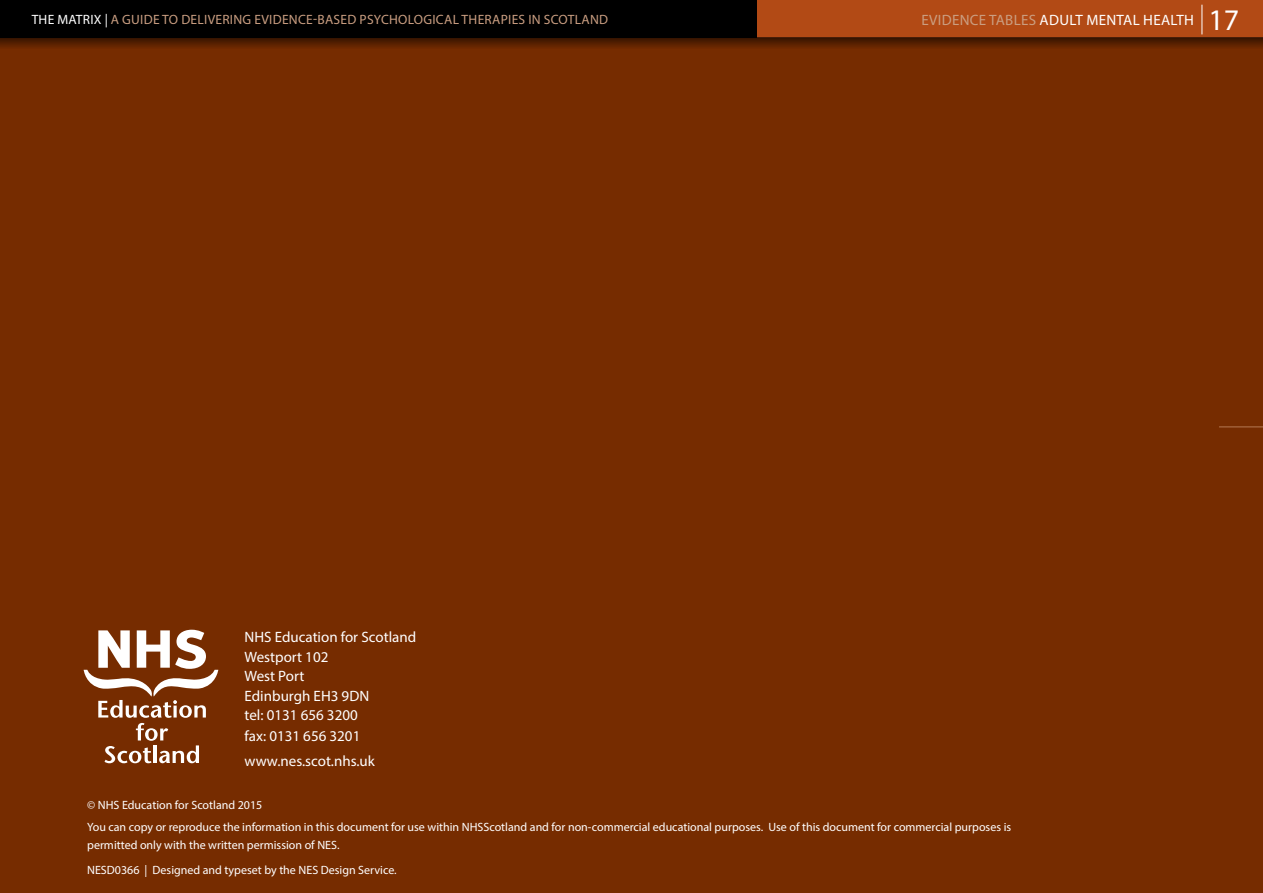
<style>
.page{position:relative;width:1263px;height:893px;background:#fff}
.page>*{position:absolute;margin:0;border:0;box-sizing:border-box;transform-origin:0 0}
.t1{font:15px/19.5px "Myriad Pro";color:#fff}
.t2{font:15px "Myriad Pro";letter-spacing:.02em;color:#fff}
.t3{font:13.5px "Myriad Pro";letter-spacing:.02em;color:#ca9e81}
.t4{font:12px/22.2px "Myriad Pro";color:#fff}
.s1{color:#fff}
.s2{color:#ca9e81}
.s3{font-size:30px}
</style>
<div class="page">
<div style="left:0;top:2px;width:1263px;height:891px;background:#762c00"></div>
<svg style="left:84px;top:630px;width:134px;height:133px"></svg>
<hr style="left:1219px;top:426px;width:44px;height:2px;background:#a05f37">
<div style="left:251px;top:0;width:1012px;height:37px;background:#b24a15"></div>
<div style="left:0;top:0;width:756px;height:37px;background:#000"></div>
<svg style="left:1202px;top:5px;width:1px;height:29px"></svg>
<svg style="left:0;top:37px;width:1263px;height:10px;background:#4a1b00"></svg>
<p class="t3" style="left:32px;top:11px;width:578px"><span class="s1">THE MATRIX |</span> A GUIDE TO DELIVERING EVIDENCE-BASED PSYCHOLOGICAL THERAPIES IN SCOTLAND</p>
<p class="t2" style="left:921px;top:10px;width:319px"><span class="s2">EVIDENCE TABLES</span> ADULT MENTAL HEALTH <span class="s3">17</span></p>
<p class="t1" style="left:244px;top:627px;width:173px">NHS Education for Scotland<br>Westport 102<br>West Port<br>Edinburgh EH3 9DN<br>tel: 0131 656 3200</p>
<p class="t1" style="left:244px;top:723px;width:132px;line-height:25.2px">fax: 0131 656 3201 www.nes.scot.nhs.uk</p>
<p class="t4" style="left:87px;top:794px;width:925px">© NHS Education for Scotland 2015<br>You can copy or reproduce the information in this document for use within NHSScotland and for non-commercial educational purposes. Use of this document for commercial purposes is</p>
<p class="t4" style="left:87px;top:833px;width:311px;line-height:24.5px">permitted only with the written permission of NES.<br>NESD0366 | Designed and typeset by the NES Design Service.</p>
</div>
